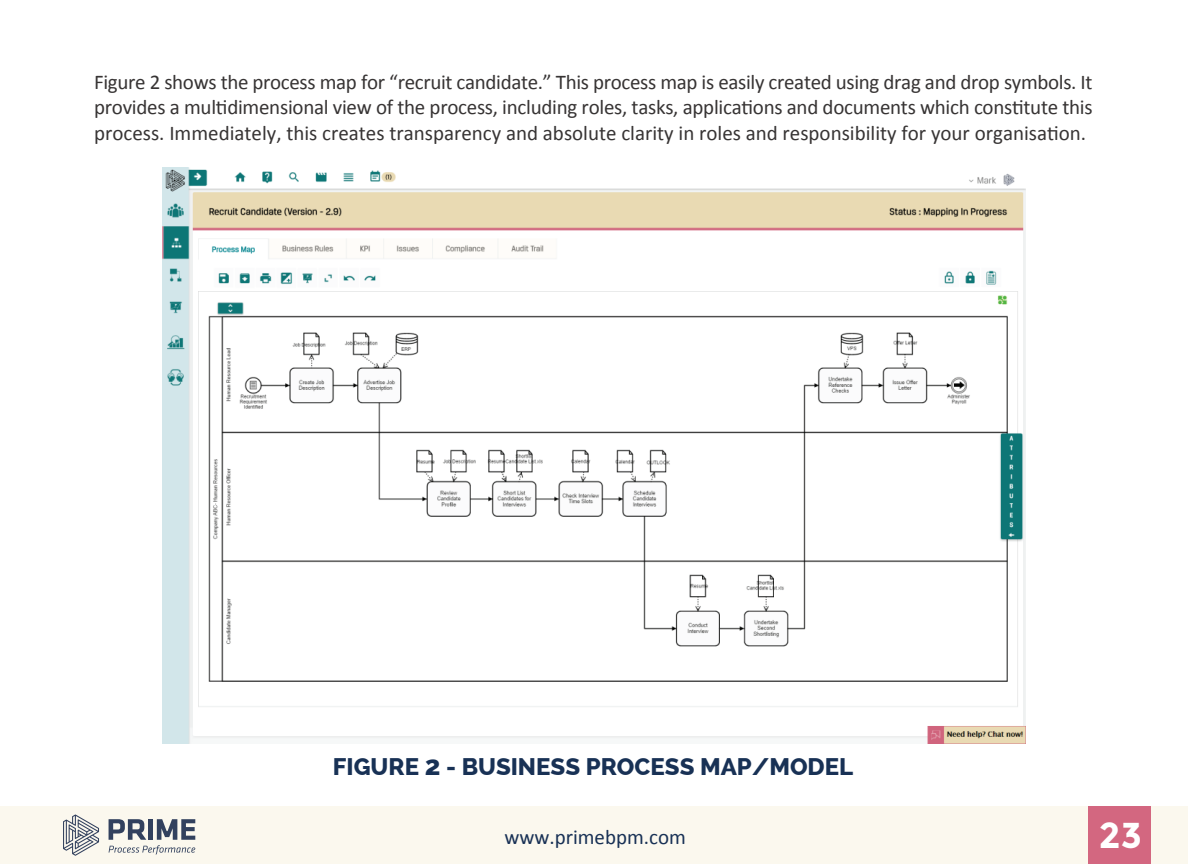
<style>
.page{position:relative;width:1188px;height:864px;background:#fff}
.page>*{position:absolute;margin:0;border:0;box-sizing:border-box;transform-origin:0 0}
.t1{font:700 36px "Montserrat";color:#fff}
.t2{font:800 24px "Raleway";color:#183155}
.t3{font:21px/25.2px "Calibri";color:#373434;text-align:justify}
.t4{font:21px "Calibri";color:#183155}
.s1{font-size:27px}
</style>
<div class="page">
<div style="left:0;top:806px;width:1188px;height:58px;background:#fbf8ee"></div>
<div style="left:1088px;top:807px;width:63px;height:57px;background:#d36780"></div>
<svg style="left:109px;top:819px;width:86px;height:36px"></svg>
<svg style="left:63px;top:815px;width:36px;height:41px"></svg>
<img style="left:162px;top:167px;width:864px;height:576px">
<p class="t3" style="left:94px;top:70px;width:1000px">Figure 2 shows the process map for “recruit candidate.” This process map is easily created using drag and drop symbols. It provides a multidimensional view of the process, including roles, tasks, applications and documents which constitute this process. Immediately, this creates transparency and absolute clarity in roles and responsibility for your organisation.</p>
<p class="t2" style="left:333px;top:753px;width:522px">FIGURE <span class="s1">2</span> - BUSINESS PROCESS MAP/MODEL</p>
<p class="t4" style="left:504px;top:823px;width:183px">www.primebpm.com</p>
<h1 class="t1" style="left:1099px;top:814px;width:45px">23</h1>
</div>
